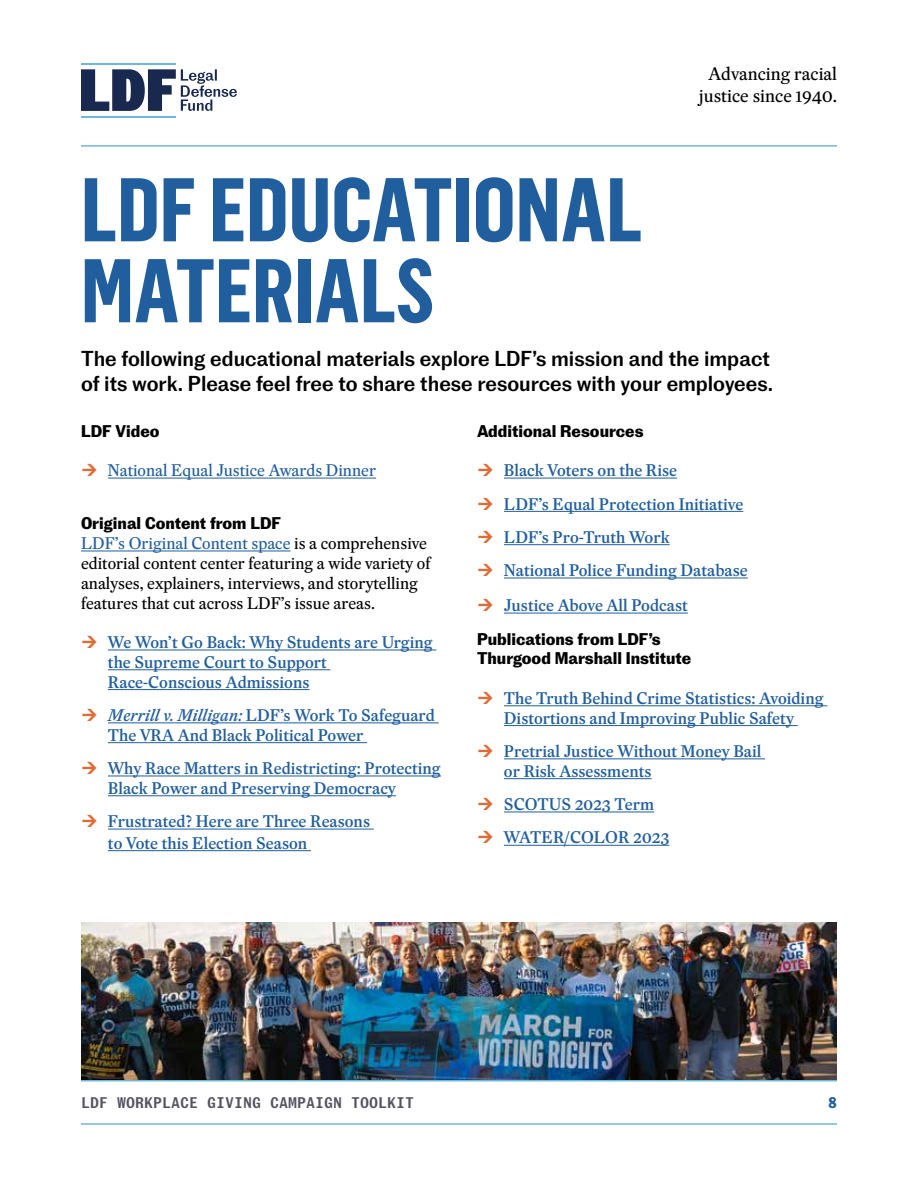
<style>
.page{position:relative;width:918px;height:1188px;background:#fff}
.page>*{position:absolute;margin:0;border:0;box-sizing:border-box;transform-origin:0 0}
.t1{font:700 88.5px/81px "Flama Condensed";color:#215e9e}
.t2{font:500 21px/25.2px "Marcin Ant";color:#000}
.t3{font:18px/21.6px "Eudald News";color:#000;text-align:center}
.t4{font:500 16.5px/19.8px "Eudald News";color:#215e9e}
.t5{font:16.5px/19.8px "Eudald News";color:#000}
.t6{font:700 16.5px/19.8px "Marcin Ant";color:#000}
.t7{font:16.5px "Eudald News";color:#215e9e}
.t8{font:500 15px "Marcin Tpwr";color:#545361}
.t9{font:700 15px "Marcin Tpwr";color:#215e9e}
.s1{color:#215e9e}
.s2{font-style:italic}
</style>
<div class="page">
<hr style="left:81px;top:63px;width:95px;height:1px;background:#70b8db">
<hr style="left:81px;top:116px;width:95px;height:2px;background:#70b8db">
<svg style="left:81px;top:69px;width:156px;height:42px"></svg>
<hr style="left:81px;top:145px;width:756px;height:2px;background:#6fb8db">
<hr style="left:81px;top:1080px;width:756px;height:2px;background:#6fb8db">
<hr style="left:81px;top:1123px;width:756px;height:2px;background:#6fb8db">
<hr style="left:108px;top:478px;width:268px;height:1px;background:#215e9e">
<hr style="left:81px;top:551px;width:210px;height:1px;background:#215e9e">
<hr style="left:108px;top:650px;width:328px;height:1px;background:#215e9e">
<hr style="left:108px;top:669px;width:222px;height:1px;background:#215e9e">
<hr style="left:108px;top:689px;width:202px;height:1px;background:#215e9e">
<hr style="left:108px;top:722px;width:331px;height:1px;background:#215e9e">
<hr style="left:108px;top:742px;width:259px;height:1px;background:#215e9e">
<hr style="left:108px;top:776px;width:333px;height:1px;background:#215e9e">
<hr style="left:108px;top:795px;width:288px;height:1px;background:#215e9e">
<hr style="left:108px;top:829px;width:266px;height:1px;background:#215e9e">
<hr style="left:108px;top:850px;width:203px;height:1px;background:#215e9e">
<hr style="left:504px;top:478px;width:173px;height:1px;background:#215e9e">
<hr style="left:504px;top:511px;width:239px;height:1px;background:#215e9e">
<hr style="left:504px;top:544px;width:166px;height:1px;background:#215e9e">
<hr style="left:504px;top:578px;width:244px;height:1px;background:#215e9e">
<hr style="left:504px;top:613px;width:184px;height:1px;background:#215e9e">
<hr style="left:504px;top:705px;width:323px;height:1px;background:#215e9e">
<hr style="left:504px;top:725px;width:294px;height:1px;background:#215e9e">
<hr style="left:504px;top:758px;width:261px;height:1px;background:#215e9e">
<hr style="left:504px;top:778px;width:148px;height:1px;background:#215e9e">
<hr style="left:504px;top:812px;width:150px;height:1px;background:#215e9e">
<hr style="left:504px;top:845px;width:165px;height:1px;background:#215e9e">
<img style="left:81px;top:922px;width:756px;height:158px">
<h1 class="t1" style="left:81px;top:167px;width:563px">LDF EDUCATIONAL<br>MATERIALS</h1>
<p class="t3" style="left:699px;top:63px;width:140px">Advancing racial justice since 1940.</p>
<p class="t2" style="left:81px;top:345px;width:693px">The following educational materials explore LDF’s mission and the impact of its work. Please feel free to share these resources with your employees.</p>
<p class="t6" style="left:81px;top:421px;width:80px">LDF Video</p>
<p class="t7" style="left:108px;top:459px;width:270px">National Equal Justice Awards Dinner</p>
<p class="t6" style="left:81px;top:513px;width:202px">Original Content from LDF</p>
<p class="t5" style="left:81px;top:533px;width:351px"><span class="s1">LDF’s Original Content space</span> is a comprehensive editorial content center featuring a wide variety of analyses, explainers, interviews, and storytelling features that cut across LDF’s issue areas.</p>
<p class="t4" style="left:108px;top:632px;width:326px">We Won’t Go Back: Why Students are Urging the Supreme Court to Support<br>Race-Conscious Admissions</p>
<p class="t4" style="left:108px;top:705px;width:329px"><span class="s2">Merrill v. Milligan:</span> LDF’s Work To Safeguard<br>The VRA And Black Political Power</p>
<p class="t4" style="left:108px;top:758px;width:334px">Why Race Matters in Redistricting: Protecting<br>Black Power and Preserving Democracy</p>
<p class="t4" style="left:108px;top:810px;width:264px;line-height:21.6px">Frustrated? Here are Three Reasons to Vote this Election Season</p>
<p class="t6" style="left:477px;top:421px;width:168px">Additional Resources</p>
<p class="t4" style="left:504px;top:454px;width:245px;line-height:33.3px">Black Voters on the Rise<br>LDF’s Equal Protection Initiative<br>LDF’s Pro-Truth Work<br>National Police Funding Database</p>
<p class="t4" style="left:504px;top:595px;width:185px">Justice Above All Podcast</p>
<p class="t6" style="left:477px;top:628px;width:216px">Publications from LDF’s<br>Thurgood Marshall Institute</p>
<p class="t4" style="left:504px;top:688px;width:321px">The Truth Behind Crime Statistics: Avoiding<br>Distortions and Improving Public Safety</p>
<p class="t4" style="left:504px;top:741px;width:259px">Pretrial Justice Without Money Bail or Risk Assessments</p>
<p class="t4" style="left:504px;top:787px;width:167px;line-height:33.3px">SCOTUS 2023 Term<br>WATER/COLOR 2023</p>
<p class="t8" style="left:81px;top:1094px;width:335px">LDF WORKPLACE GIVING CAMPAIGN TOOLKIT</p>
<p class="t9" style="left:828px;top:1094px;width:10px">8</p>
</div>
